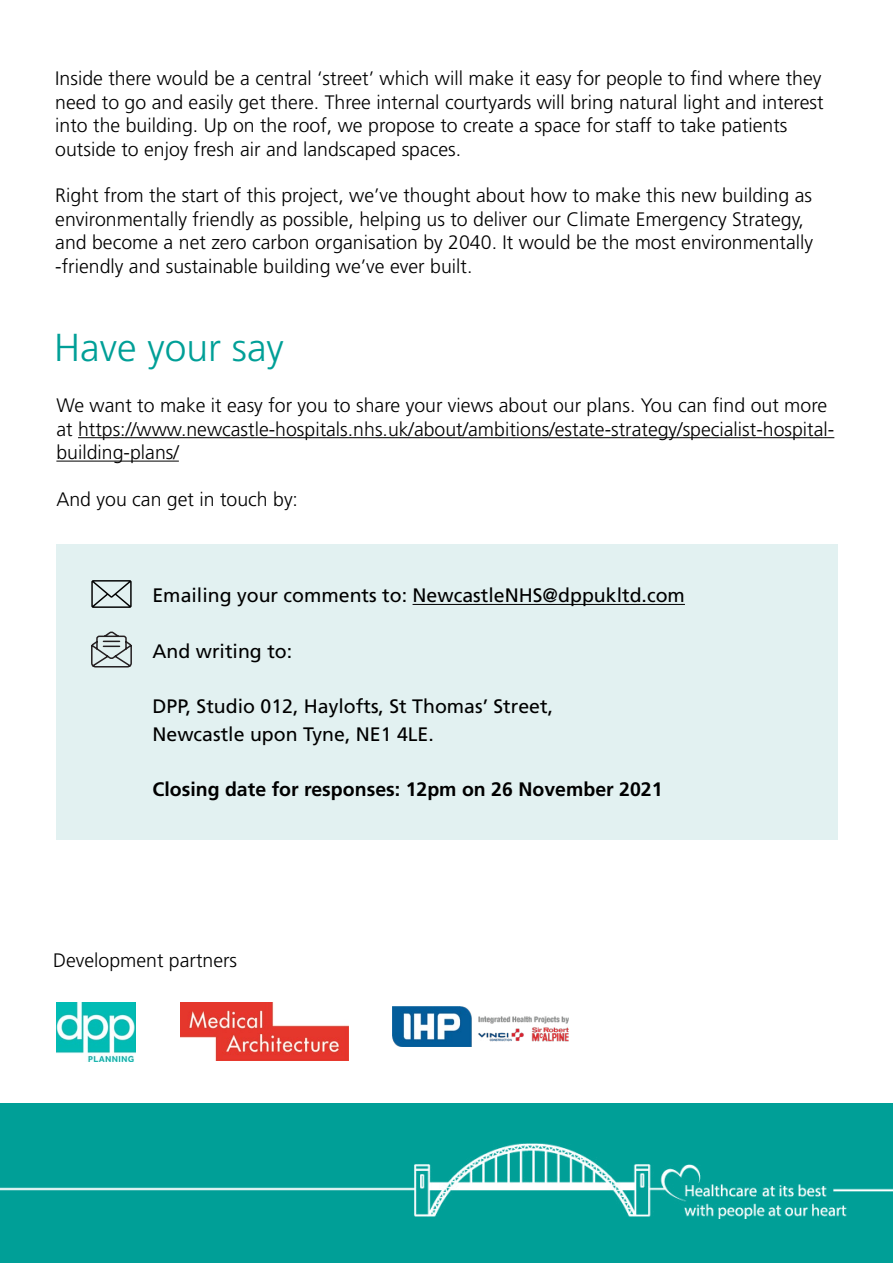
<style>
.page{position:relative;width:893px;height:1263px;background:#fff}
.page>*{position:absolute;margin:0;border:0;box-sizing:border-box;transform-origin:0 0}
.t1{font:300 39px "Frutiger";color:#009f97}
.Body{font:300 19.5px/23.4px "Frutiger";color:#000}
.Body-2{font:19.5px "Frutiger";color:#000}
.Body-3{font:700 19.5px "Frutiger";color:#000}
</style>
<div class="page">
<hr style="left:78px;top:437px;width:756px;height:1px;background:#000">
<hr style="left:56px;top:461px;width:123px;height:1px;background:#000">
<div style="left:56px;top:544px;width:782px;height:296px;background:#e2f1f1"></div>
<div style="left:0;top:1104px;width:893px;height:159px;background:#009f97"></div>
<svg style="left:91px;top:580px;width:41px;height:28px"></svg>
<svg style="left:91px;top:632px;width:41px;height:36px"></svg>
<hr style="left:413px;top:604px;width:272px;height:1px;background:#000">
<img style="left:56px;top:1002px;width:79px;height:59px">
<img style="left:181px;top:1002px;width:167px;height:58px">
<img style="left:393px;top:1007px;width:175px;height:39px">
<img style="left:0;top:1143px;width:893px;height:76px">
<p class="Body" style="left:55px;top:67px;width:770px">Inside there would be a central ‘street’ which will make it easy for people to find where they need to go and easily get there. Three internal courtyards will bring natural light and interest into the building. Up on the roof, we propose to create a space for staff to take patients outside to enjoy fresh air and landscaped spaces.</p>
<p class="Body" style="left:55px;top:184px;width:759px">Right from the start of this project, we’ve thought about how to make this new building as environmentally friendly as possible, helping us to deliver our Climate Emergency Strategy, and become a net zero carbon organisation by 2040. It would be the most environmentally -friendly and sustainable building we’ve ever built.</p>
<h2 class="t1" style="left:54px;top:325px;width:231px">Have your say</h2>
<p class="Body" style="left:56px;top:394px;width:779px">We want to make it easy for you to share your views about our plans. You can find out more at https://www.newcastle-hospitals.nhs.uk/about/ambitions/estate-strategy/specialist-hospital&shy;building-plans/</p>
<p class="Body" style="left:56px;top:487px;width:243px">And you can get in touch by:</p>
<p class="Body-2" style="left:152px;top:584px;width:534px">Emailing your comments to: NewcastleNHS@dppukltd.com</p>
<p class="Body-2" style="left:152px;top:639px;width:141px">And writing to:</p>
<p class="Body-2" style="left:152px;top:695px;width:402px">DPP, Studio 012, Haylofts, St Thomas’ Street,</p>
<p class="Body-2" style="left:152px;top:722px;width:283px">Newcastle upon Tyne, NE1 4LE.</p>
<p class="Body-3" style="left:152px;top:778px;width:512px">Closing date for responses: 12pm on 26 November 2021</p>
<p class="Body" style="left:53px;top:948px;width:186px">Development partners</p>
</div>
